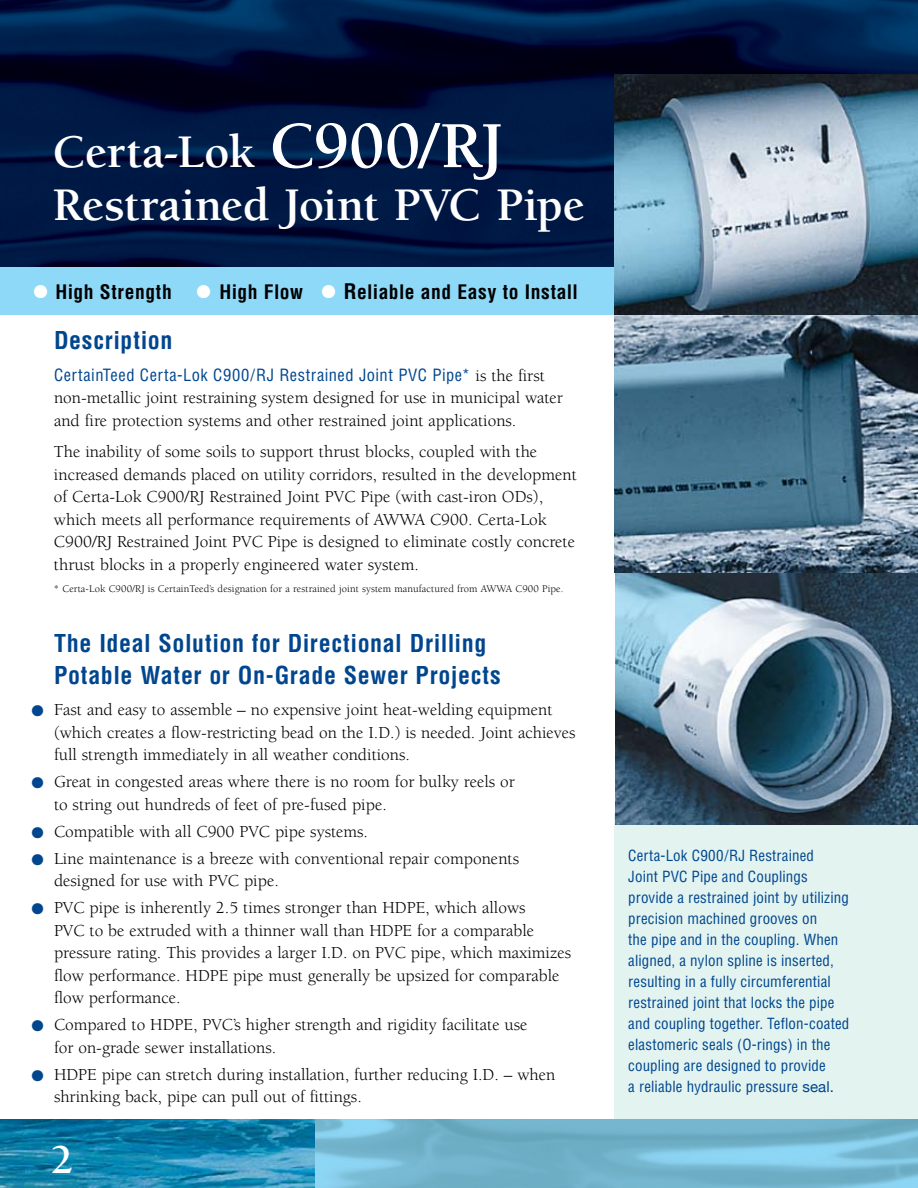
<style>
.page{position:relative;width:918px;height:1188px;background:#fff}
.page>*{position:absolute;margin:0;border:0;box-sizing:border-box;transform-origin:0 0}
.t1{font:700 48px/52.5px "Berkeley";letter-spacing:-.01em;color:#fff}
.t2{font:700 42px "Berkeley";color:#fff}
.t3{font:700 condensed 24px/31.5px "Helvetica";letter-spacing:.025em;color:#00468e}
.t4{font:700 condensed 19.5px "Helvetica";letter-spacing:.025em;color:#000}
.t5{font:17.25px/22.5px "Berkeley";color:#000}
.t6{font:condensed 16.5px "Helvetica";letter-spacing:.03em;color:#00468e}
.t7{font:condensed 15px/21px "Helvetica";letter-spacing:.01em;color:#00468e}
.t8{font:10.5px "Berkeley";letter-spacing:.01em;color:#000}
.s1{font-size:67.5px}
.s2{font-size:21px}
.s3{font-weight:400}
.s4{font-family:"Berkeley";font-stretch:normal;font-size:17.25px;color:#000}
.s5{font-size:42px;color:#00468e}
.s6{font-family:"Helvetica Neue";font-stretch:normal}
</style>
<div class="page">
<div style="left:615px;top:813px;width:303px;height:319px;background:#e2f3f0"></div>
<div style="left:0;top:255px;width:615px;height:59px;background:#8ed8f8"></div>
<img style="left:315px;top:1120px;width:603px;height:68px">
<img style="left:0;top:1120px;width:315px;height:68px">
<img style="left:0;top:0;width:918px;height:267px">
<img style="left:615px;top:74px;width:303px;height:751px">
<h1 class="t1" style="left:52px;top:127px;width:534px">Certa-Lok <span class="s1">C900/RJ<br></span>Restrained Joint PVC Pipe</h1>
<p class="t4" style="left:55px;top:279px;width:118px">High Strength</p>
<p class="t4" style="left:219px;top:279px;width:85px">High Flow</p>
<p class="t4" style="left:344px;top:279px;width:236px"><span class="s2">R</span>eliable and Easy to Install</p>
<h3 class="t3" style="left:27px;top:325px;width:147px"><span class="s3">-</span>Description</h3>
<p class="t6" style="left:54px;top:364px;width:492px">CertainTeed Certa-Lok C900/RJ Restrained Joint PVC Pipe* <span class="s4">is the first</span></p>
<p class="t5" style="left:54px;top:387px;width:511px">non-metallic joint restraining system designed for use in municipal water and fire protection systems and other restrained joint applications.</p>
<p class="t5" style="left:54px;top:441px;width:524px;text-indent:-27px">- The inability of some soils to support thrust blocks, coupled with the increased demands placed on utility corridors, resulted in the development of Certa-Lok C900/RJ Restrained Joint PVC Pipe (with cast-iron ODs), which meets all performance requirements of AWWA C900. Certa-Lok C900/RJ Restrained Joint PVC Pipe is designed to eliminate costly concrete thrust blocks in a properly engineered water system.</p>
<p class="t8" style="left:54px;top:583px;width:511px">* Certa-Lok C900/RJ is CertainTeed’s designation for a restrained joint system manufactured from AWWA C900 Pipe.</p>
<h3 class="t3" style="left:54px;top:628px;width:448px">The Ideal Solution for Directional Drilling<br>Potable Water or On-Grade Sewer Projects</h3>
<p class="t5" style="left:54px;top:699px;width:523px;text-indent:-27px"><span class="s5">•</span> -Fast and easy to assemble – no expensive joint heat-welding equipment (which creates a flow-restricting bead on the I.D.) is needed. Joint achieves full strength immediately in all weather conditions.</p>
<p class="t5" style="left:54px;top:771px;width:462px;text-indent:-27px"><span class="s5">•</span> -Great in congested areas where there is no room for bulky reels or to string out hundreds of feet of pre-fused pipe.</p>
<p class="t5" style="left:27px;top:821px;width:343px"><span class="s5">•</span> -Compatible with all C900 PVC pipe systems.</p>
<p class="t5" style="left:54px;top:848px;width:467px;text-indent:-27px"><span class="s5">•</span> -Line maintenance is a breeze with conventional repair components designed for use with PVC pipe.</p>
<p class="t5" style="left:54px;top:897px;width:519px;text-indent:-27px"><span class="s5">•</span> -PVC pipe is inherently 2.5 times stronger than HDPE, which allows<br>PVC to be extruded with a thinner wall than HDPE for a comparable pressure rating. This provides a larger I.D. on PVC pipe, which maximizes flow performance. HDPE pipe must generally be upsized for comparable flow performance.</p>
<p class="t5" style="left:54px;top:1014px;width:475px;text-indent:-27px"><span class="s5">•</span> -- Compared to HDPE, PVC’s higher strength and rigidity facilitate use for on-grade sewer installations.</p>
<p class="t5" style="left:54px;top:1064px;width:503px;text-indent:-27px"><span class="s5">•</span> --HDPE pipe can stretch during installation, further reducing I.D. – when shrinking back, pipe can pull out of fittings.</p>
<h2 class="t2" style="left:51px;top:1138px;width:24px">2</h2>
<p class="t7" style="left:628px;top:845px;width:223px">Certa-Lok C900/RJ Restrained<br>Joint PVC Pipe and Couplings provide a restrained joint by utilizing precision machined grooves on<br>the pipe and in the coupling. When aligned, a nylon spline is inserted, resulting in a fully circumferential restrained joint that locks the pipe and coupling together. Teflon-coated elastomeric seals (O-rings) in the coupling are designed to provide<br>a reliable hydraulic pressure <span class="s6">seal.</span></p>
</div>
